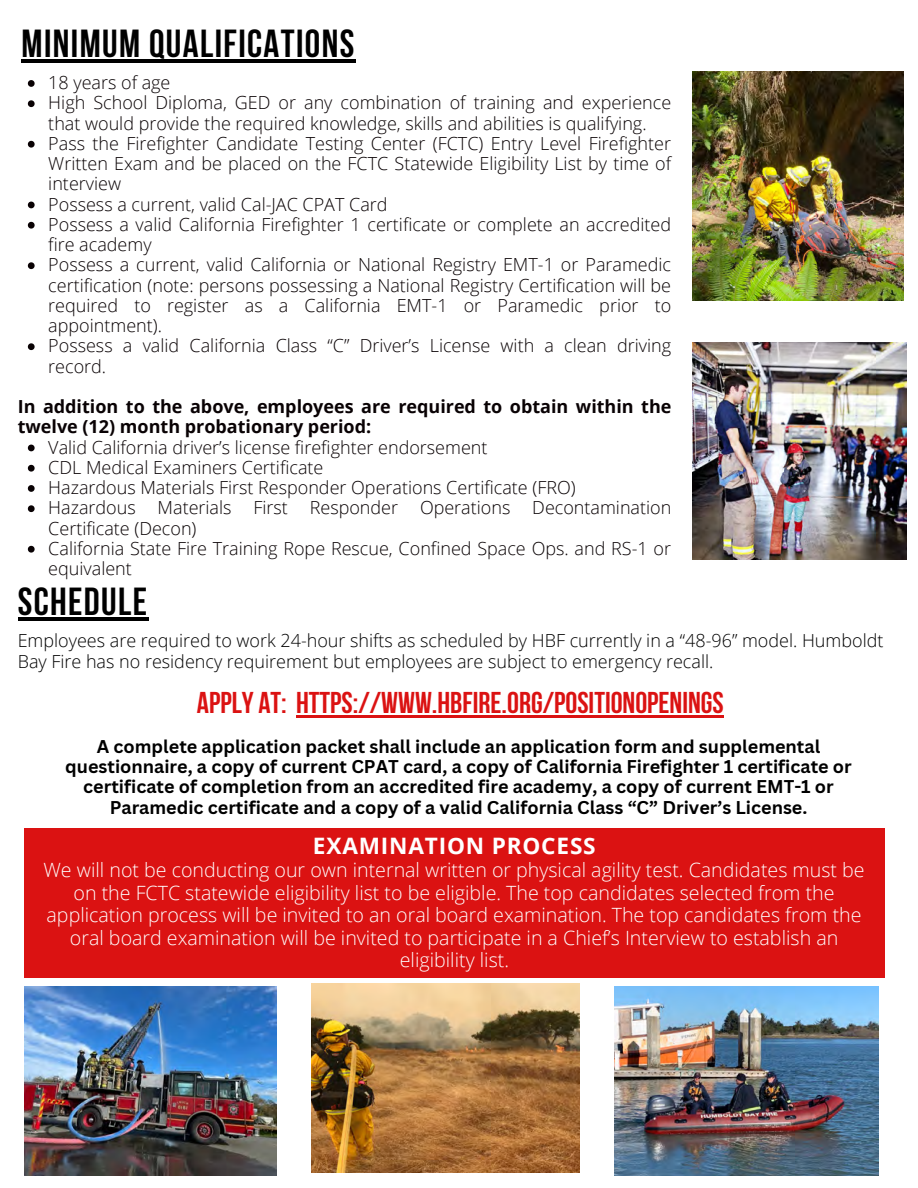
<style>
.page{position:relative;width:918px;height:1188px;background:#fff}
.page>*{position:absolute;margin:0;border:0;box-sizing:border-box;transform-origin:0 0}
.t1{font:700 39px "Bebas Neue";letter-spacing:.035em;color:#000}
.t2{font:700 30px "Bebas Neue";color:#db1212}
.t3{font:700 22.65px "Open Sans";letter-spacing:.035em;color:#fff}
.t4{font:300 19.65px/22.5px "Open Sans";color:#fff;text-align:center}
.t5{font:300 18px/20.2px "Open Sans";color:#090204}
.t6{font:700 18px/20.2px "Canva Sans";color:#000;text-align:center}
.t7{font:300 18px/20.2px "Open Sans";color:#000}
.t8{font:700 18px/20.2px "Open Sans";color:#090204}
</style>
<div class="page">
<img style="left:312px;top:983px;width:268px;height:189px">
<img style="left:24px;top:987px;width:252px;height:189px">
<img style="left:615px;top:987px;width:263px;height:189px">
<hr style="left:296px;top:716px;width:428px;height:2px;background:#db1212">
<div style="left:24px;top:829px;width:861px;height:149px;background:#db1212"></div>
<hr style="left:22px;top:59px;width:334px;height:4px;background:#000">
<svg style="left:28px;top:80px;width:7px;height:7px"></svg>
<svg style="left:28px;top:100px;width:7px;height:7px"></svg>
<svg style="left:28px;top:141px;width:7px;height:7px"></svg>
<svg style="left:28px;top:202px;width:7px;height:6px"></svg>
<svg style="left:28px;top:222px;width:7px;height:7px"></svg>
<svg style="left:28px;top:262px;width:7px;height:7px"></svg>
<svg style="left:28px;top:343px;width:7px;height:7px"></svg>
<svg style="left:28px;top:445px;width:7px;height:6px"></svg>
<svg style="left:28px;top:465px;width:7px;height:7px"></svg>
<svg style="left:28px;top:485px;width:7px;height:7px"></svg>
<svg style="left:28px;top:505px;width:7px;height:7px"></svg>
<svg style="left:28px;top:546px;width:7px;height:7px"></svg>
<hr style="left:18px;top:618px;width:131px;height:3px;background:#000">
<img style="left:692px;top:72px;width:212px;height:228px">
<img style="left:692px;top:343px;width:215px;height:217px">
<p class="t1" style="left:22px;top:28px;width:334px">MINIMUM QUALIFICATIONS</p>
<p class="t5" style="left:48px;top:72px;width:124px">18 years of age</p>
<h4 class="t5" style="left:48px;top:92px;width:624px">High School Diploma, GED or any combination of training and experience that would provide the required knowledge, skills and abilities is qualifying.</h4>
<p class="t5" style="left:48px;top:133px;width:624px;text-align:justify">Pass the Firefighter Candidate Testing Center (FCTC) Entry Level Firefighter Written Exam and be placed on the FCTC Statewide Eligibility List by time of interview</p>
<p class="t5" style="left:48px;top:193px;width:341px">Possess a current, valid Cal-JAC CPAT Card</p>
<p class="t5" style="left:48px;top:214px;width:624px">Possess a valid California Firefighter 1 certificate or complete an accredited fire academy</p>
<p class="t5" style="left:48px;top:254px;width:625px;text-align:justify">Possess a current, valid California or National Registry EMT-1 or Paramedic certification (note: persons possessing a National Registry Certification will be required to register as a California EMT-1 or Paramedic prior to appointment).</p>
<p class="t5" style="left:48px;top:335px;width:624px">Possess a valid California Class “C” Driver’s License with a clean driving record.</p>
<h1 class="t8" style="left:18px;top:396px;width:655px">In addition to the above, employees are required to obtain within the twelve (12) month probationary period:</h1>
<p class="t5" style="left:48px;top:436px;width:441px">Valid California driver’s license firefighter endorsement</p>
<p class="t5" style="left:48px;top:457px;width:277px">CDL Medical Examiners Certificate</p>
<p class="t5" style="left:48px;top:477px;width:529px">Hazardous Materials First Responder Operations Certificate (FRO)</p>
<h2 class="t5" style="left:48px;top:497px;width:625px">Hazardous Materials First Responder Operations Decontamination<br>Certificate (Decon)</h2>
<h4 class="t5" style="left:48px;top:538px;width:624px">California State Fire Training Rope Rescue, Confined Space Ops. and RS-1 or equivalent</h4>
<p class="t1" style="left:18px;top:586px;width:131px">SCHEDULE</p>
<p class="t7" style="left:18px;top:630px;width:867px">Employees are required to work 24-hour shifts as scheduled by HBF currently in a “48-96” model. Humboldt<br>Bay Fire has no residency requirement but employees are subject to emergency recall.</p>
<p class="t2" style="left:197px;top:691px;width:528px">APPLY AT: HTTPS://WWW.HBFIRE.ORG/POSITIONOPENINGS</p>
<p class="t6" style="left:65px;top:736px;width:788px">A complete application packet shall include an application form and supplemental questionnaire, a copy of current CPAT card, a copy of California Firefighter 1 certificate or certificate of completion from an accredited fire academy, a copy of current EMT-1 or Paramedic certificate and a copy of a valid California Class “C” Driver’s License.</p>
<p class="t3" style="left:313px;top:830px;width:284px">EXAMINATION PROCESS</p>
<h3 class="t4" style="left:43px;top:858px;width:823px">We will not be conducting our own internal written or physical agility test. Candidates must be on the FCTC statewide eligibility list to be eligible. The top candidates selected from the application process will be invited to an oral board examination. The top candidates from the oral board examination will be invited to participate in a Chief’s Interview to establish an eligibility list.</h3>
</div>
